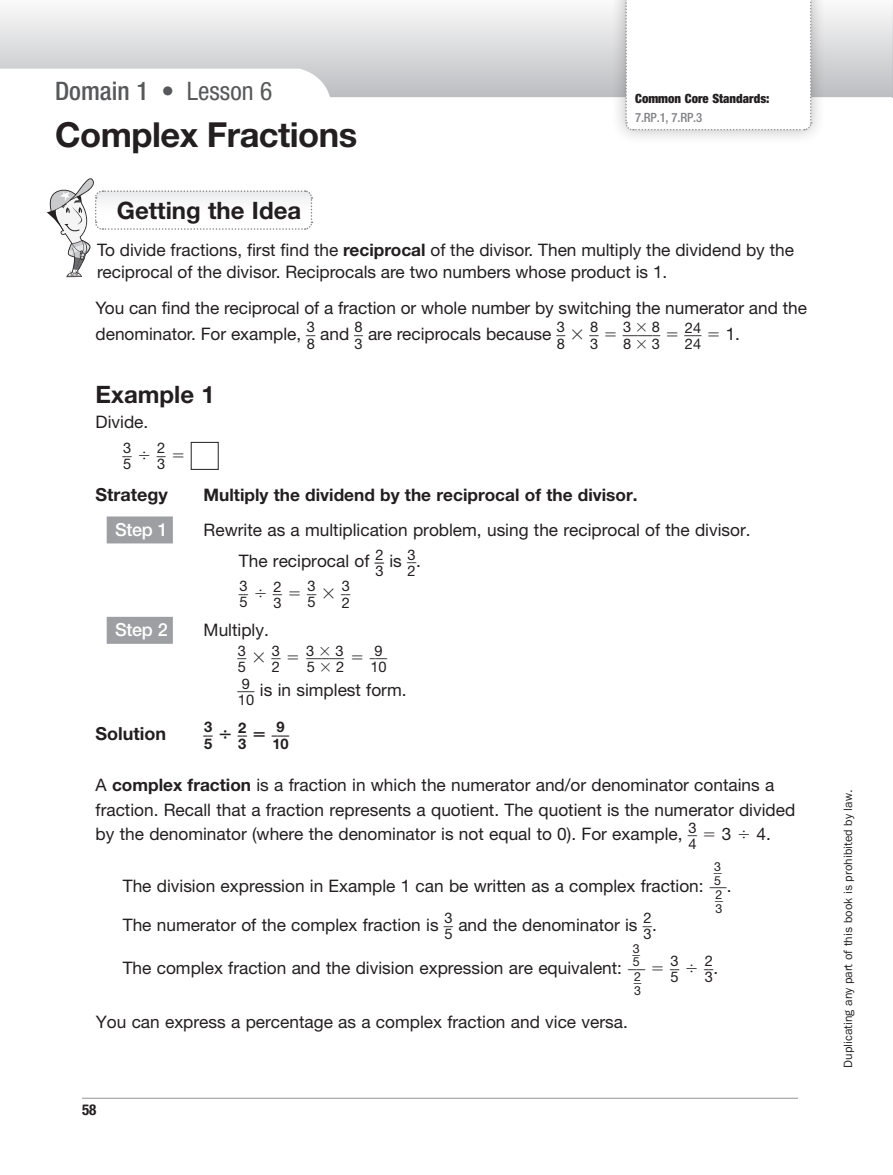
<style>
.page{position:relative;width:893px;height:1175px;background:#fff}
.page>*{position:absolute;margin:0;border:0;box-sizing:border-box;transform-origin:0 0}
.t1{font:700 34.5px "Helvetica Neue LT Std";letter-spacing:-.015em;color:#231f20}
.t2{font:condensed 25.5px "Helvetica Neue LT Std";color:#57585a}
.t3{font:700 24px "Helvetica Neue LT Std";color:#231f20}
.t4{font:700 20.7px "Helvetica Neue LT Std";color:#231f20;scale:.44 1}
.t5{font:700 18px "Helvetica Neue LT Std";color:#231f20}
.t6{font:500 18px "Helvetica Neue LT Std";letter-spacing:-.015em;color:#fff}
.t7{font:17.25px/24.8px "Helvetica Neue LT Std";color:#231f20}
.t8{font:700 17.25px "Helvetica Neue LT Std";color:#231f20}
.t9{font:17.25px "Helvetica Neue LT Std";color:#231f20;scale:.53 1}
.t10{font:17.25px "Helvetica Neue LT Std";color:#231f20;scale:.87 1}
.t11{font:17.25px "Helvetica Neue LT Std";color:#231f20;scale:.67 1}
.t12{font:700 condensed 15px "Helvetica Neue LT Std";color:#231f20}
.t13{font:14.7px/16.2px "Helvetica Neue LT Std";color:#231f20}
.t14{font:14.7px "Helvetica Neue LT Std";color:#231f20;scale:.53 1}
.t15{font:700 14.7px "Helvetica Neue LT Std";color:#231f20}
.t16{font:900 condensed 12.75px "Helvetica Neue LT Std";color:#231f20}
.t17{font:500 condensed 12.75px "Helvetica Neue LT Std";color:#808285}
.t18{font:12.45px "Helvetica Neue LT Std";color:#231f20}
.t19{font:12px "ITC Franklin Gothic Std";color:#231f20}
.s1{font-weight:500}
.s2{font-weight:700}
.s3{font-size:14.7px}
.s4{font-size:12.45px}
</style>
<div class="page">
<svg style="left:0;top:10px;width:892px;height:87px"></svg>
<hr style="left:82px;top:1098px;width:716px;height:1px;background:#939598">
<hr style="left:892px;top:0;width:1px;height:97px;background:#bcbdc0">
<div style="left:107px;top:516px;width:66px;height:27px;background:#9d9fa2"></div>
<div style="left:107px;top:617px;width:66px;height:27px;background:#9d9fa2"></div>
<div style="left:191px;top:442px;width:27px;height:28px;border:1px solid #231f20"></div>
<svg style="left:46px;top:178px;width:267px;height:99px"></svg>
<div style="left:609px;top:0;width:216px;height:144px;background:#231f20;opacity:.3"></div>
<svg style="left:624px;top:0;width:188px;height:131px"></svg>
<h2 class="t2" style="left:55px;top:77px;width:219px"><span class="s1">Domain 1</span> • Lesson 6</h2>
<h1 class="t1" style="left:55px;top:114px;width:304px">Complex Fractions</h1>
<h3 class="t3" style="left:117px;top:195px;width:186px">Getting the Idea</h3>
<p class="t16" style="left:635px;top:90px;width:136px">Common Core Standards:</p>
<p class="t17" style="left:635px;top:110px;width:69px">7.RP.1, 7.RP.3</p>
<p class="t7" style="left:97px;top:239px;width:698px;line-height:21.8px">To divide fractions, first find the <span class="s2">reciprocal</span> of the divisor. Then multiply the dividend by the reciprocal of the divisor. Reciprocals are two numbers whose product is 1.</p>
<p class="t7" style="left:96px;top:295px;width:712px;line-height:25.5px">You can find the reciprocal of a fraction or whole number by switching the numerator and the denominator. For example, __<sup>3</sup> and __<sup>8</sup> are reciprocals because __<sup>3</sup></p>
<p class="t9" style="left:570px;top:317px;width:55px">✓ __<span class="s3">8</span></p>
<p class="t13" style="left:590px;top:335px;width:10px">3</p>
<p class="t13" style="left:623px;top:319px;width:38px">3 ✓ 8<br>8 ✓ 3</p>
<p class="t13" style="left:684px;top:319px;width:18px">24<br>24</p>
<p class="t7" style="left:725px;top:321px;width:13px">1.</p>
<p class="t10" style="left:622px;top:317px;width:45px">_____</p>
<p class="t11" style="left:684px;top:317px;width:27px">___</p>
<p class="t13" style="left:307px;top:335px;width:10px">8</p>
<p class="t13" style="left:354px;top:335px;width:10px">3</p>
<p class="t13" style="left:557px;top:335px;width:10px">8</p>
<h3 class="t3" style="left:96px;top:380px;width:121px">Example 1</h3>
<p class="t7" style="left:123px;top:409px;width:45px;line-height:26.4px;text-indent:-27px">Divide.<br>_ _<span class="s3">3</span> ✔ _ _<span class="s3">2</span></p>
<p class="t13" style="left:123px;top:456px;width:10px">5</p>
<p class="t13" style="left:157px;top:456px;width:10px">3</p>
<p class="t5" style="left:95px;top:483px;width:74px">Strategy</p>
<p class="t8" style="left:204px;top:484px;width:435px">Multiply the dividend by the reciprocal of the divisor.</p>
<p class="t6" style="left:115px;top:518px;width:54px">Step 1</p>
<p class="t7" style="left:239px;top:513px;width:510px;line-height:31.7px;text-indent:-35px">Rewrite as a multiplication problem, using the reciprocal of the divisor.<br>The reciprocal of <sup>__</sup><sup>2</sup></p>
<p class="t7" style="left:389px;top:545px;width:28px">is __<sup>3</sup></p>
<p class="t13" style="left:407px;top:562px;width:10px">2</p>
<p class="t7" style="left:416px;top:548px;width:3px">.</p>
<p class="t13" style="left:375px;top:562px;width:10px">3</p>
<p class="t9" style="left:239px;top:576px;width:83px">_ _<span class="s3">3</span> ✔ _ _<span class="s3">2</span></p>
<p class="t13" style="left:239px;top:594px;width:10px">5</p>
<p class="t13" style="left:273px;top:594px;width:10px">3</p>
<p class="t6" style="left:115px;top:619px;width:54px">Step 2</p>
<p class="t7" style="left:237px;top:619px;width:45px;line-height:21px;text-indent:-34px">Multiply.<br>_ _<span class="s3">3</span> ✓ _ _<span class="s3">3</span></p>
<p class="t13" style="left:238px;top:658px;width:10px">5</p>
<p class="t13" style="left:272px;top:658px;width:10px">2</p>
<p class="t9" style="left:307px;top:576px;width:83px">_ _<span class="s3">3</span> ✓ _ _<span class="s3">3</span></p>
<p class="t13" style="left:307px;top:594px;width:10px">5</p>
<p class="t13" style="left:342px;top:594px;width:10px">2</p>
<p class="t10" style="left:306px;top:641px;width:45px"><span class="s3">3</span> _____</p>
<p class="t13" style="left:307px;top:642px;width:39px;text-align:right">✓ 3<br>5 ✓ 2</p>
<p class="t11" style="left:370px;top:641px;width:27px">___<span class="s3">9</span></p>
<p class="t13" style="left:370px;top:658px;width:18px">10</p>
<p class="t11" style="left:237px;top:674px;width:27px">___<span class="s3">9</span></p>
<p class="t13" style="left:238px;top:691px;width:18px">10</p>
<p class="t7" style="left:260px;top:677px;width:145px">is in simplest form.</p>
<p class="t5" style="left:95px;top:722px;width:72px">Solution</p>
<p class="t4" style="left:204px;top:713px;width:196px">_ _<span class="s3">3</span> <sub>4</sub> _ _<span class="s3">2</span> <sub>5</sub> _ _ _<span class="s3">9</span></p>
<p class="t15" style="left:204px;top:734px;width:10px">5</p>
<p class="t15" style="left:238px;top:734px;width:10px">3</p>
<p class="t15" style="left:272px;top:734px;width:18px">10</p>
<p class="t7" style="left:96px;top:772px;width:701px">A <span class="s2">complex fraction</span> is a fraction in which the numerator and/or denominator contains a fraction. Recall that a fraction represents a quotient. The quotient is the numerator divided by the denominator (where the denominator is not equal to 0). For example, __<sup>3</sup></p>
<p class="t7" style="left:722px;top:822px;width:48px">3 ✔ 4.</p>
<p class="t13" style="left:688px;top:836px;width:10px">4</p>
<p class="t14" style="left:713px;top:858px;width:16px">_ _<span class="s4">3</span></p>
<p class="t7" style="left:709px;top:867px;width:18px">_ _<span class="s4">5</span></p>
<p class="t14" style="left:715px;top:886px;width:16px">_ _<span class="s4">2</span></p>
<p class="t18" style="left:715px;top:901px;width:8px">3</p>
<p class="t7" style="left:123px;top:873px;width:582px">The division expression in Example 1 can be written as a complex fraction:</p>
<p class="t7" style="left:726px;top:873px;width:3px">.</p>
<p class="t7" style="left:123px;top:912px;width:532px">The numerator of the complex fraction is __<sup>3</sup> and the denominator is __<sup>2</sup>.</p>
<p class="t13" style="left:444px;top:926px;width:10px">5</p>
<p class="t13" style="left:643px;top:926px;width:10px">3</p>
<p class="t7" style="left:123px;top:955px;width:501px">The complex fraction and the division expression are equivalent:</p>
<p class="t14" style="left:632px;top:940px;width:16px">_ _<span class="s4">3</span></p>
<p class="t7" style="left:628px;top:949px;width:18px">_ _<span class="s4">5</span></p>
<p class="t14" style="left:633px;top:968px;width:16px">_ _<span class="s4">2</span></p>
<p class="t18" style="left:634px;top:983px;width:8px">3</p>
<p class="t9" style="left:670px;top:951px;width:83px">_ _<span class="s3">3</span> ✔ _ _<span class="s3">2</span></p>
<p class="t13" style="left:670px;top:969px;width:10px">5</p>
<p class="t13" style="left:704px;top:969px;width:10px">3</p>
<p class="t7" style="left:713px;top:955px;width:3px">.</p>
<p class="t7" style="left:96px;top:1010px;width:530px">You can express a percentage as a complex fraction and vice versa.</p>
<p class="t12" style="left:82px;top:1100px;width:16px">58</p>
<p class="t19" style="left:841px;top:1068px;width:279px;rotate:-90deg">Duplicating any part of this book is prohibited by law.</p>
</div>
